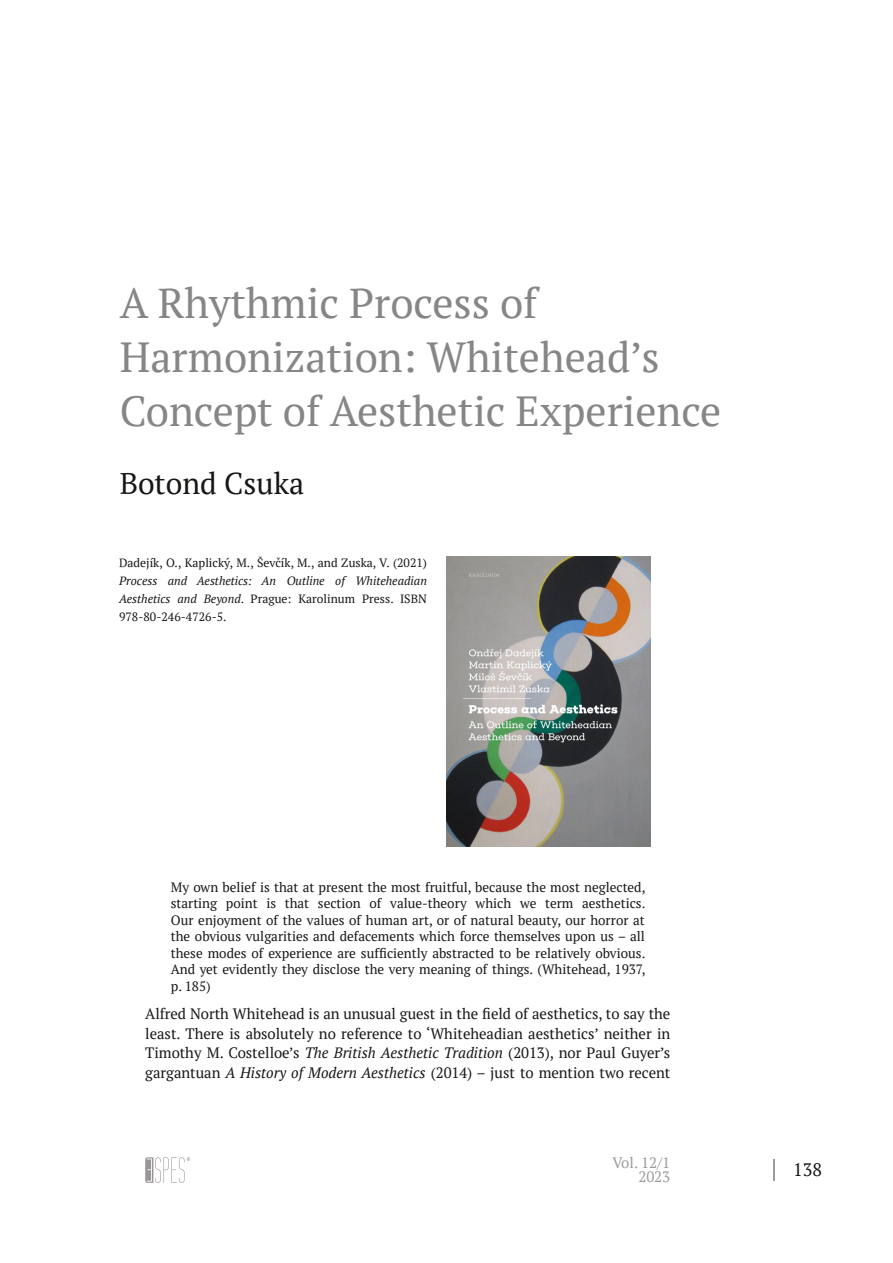
<style>
.page{position:relative;width:893px;height:1263px;background:#fff}
.page>*{position:absolute;margin:0;border:0;box-sizing:border-box;transform-origin:0 0}
.t1{font:42px/54px "PT Serif";color:#878686}
.t2{font:30px "PT Serif";color:#171715}
.t3{font:18px "PT Serif";color:#171715}
.t4{font:15px/19.5px "PT Serif";letter-spacing:-.005em;color:#171715;text-align:justify}
.t5{font:15px/13.5px "PT Serif";letter-spacing:-.005em;color:#9d9c9c;text-align:right}
.t6{font:13.5px/16.5px "PT Serif";color:#171715;text-align:justify}
.t7{font:italic 12px/18px "PT Serif";color:#171715;text-align:justify}
.t8{font:12px "PT Serif";color:#171715}
.s1{font-style:normal}
.s2{font-style:italic}
</style>
<div class="page">
<svg style="left:145px;top:1157px;width:45px;height:26px"></svg>
<svg style="left:773px;top:1159px;width:1px;height:21px"></svg>
<img style="left:447px;top:556px;width:204px;height:290px">
<h1 class="t1" style="left:120px;top:275px;width:603px">A Rhythmic Process of<br>Harmonization: Whitehead’s<br>Concept of Aesthetic Experience</h1>
<h2 class="t2" style="left:120px;top:463px;width:186px">Botond Csuka</h2>
<p class="t8" style="left:119px;top:554px;width:309px">Dadejík, O., Kaplický, M., Ševčík, M., and Zuska, V. (2021)</p>
<p class="t7" style="left:119px;top:571px;width:309px">Process and Aesthetics: An Outline of Whiteheadian Aesthetics and Beyond<span class="s1">. Prague: Karolinum Press. ISBN 978-80-246-4726-5.</span></p>
<p class="t6" style="left:171px;top:878px;width:476px">My own belief is that at present the most fruitful, because the most neglected, starting point is that section of value-theory which we term aesthetics.<br>Our enjoyment of the values of human art, or of natural beauty, our horror at the obvious vulgarities and defacements which force themselves upon us – all these modes of experience are sufficiently abstracted to be relatively obvious.<br>And yet evidently they disclose the very meaning of things. (Whitehead, 1937, p. 185)</p>
<p class="t4" style="left:145px;top:1004px;width:527px">Alfred North Whitehead is an unusual guest in the field of aesthetics, to say the least. There is absolutely no reference to ‘Whiteheadian aesthetics’ neither in Timothy M. Costelloe’s <span class="s2">The British Aesthetic Tradition</span> (2013), nor Paul Guyer’s gargantuan <span class="s2">A History of Modern Aesthetics</span> (2014) – just to mention two recent</p>
<p class="t5" style="left:612px;top:1156px;width:59px">Vol. 12/1<br>2023</p>
<h3 class="t3" style="left:793px;top:1157px;width:30px">138</h3>
</div>
